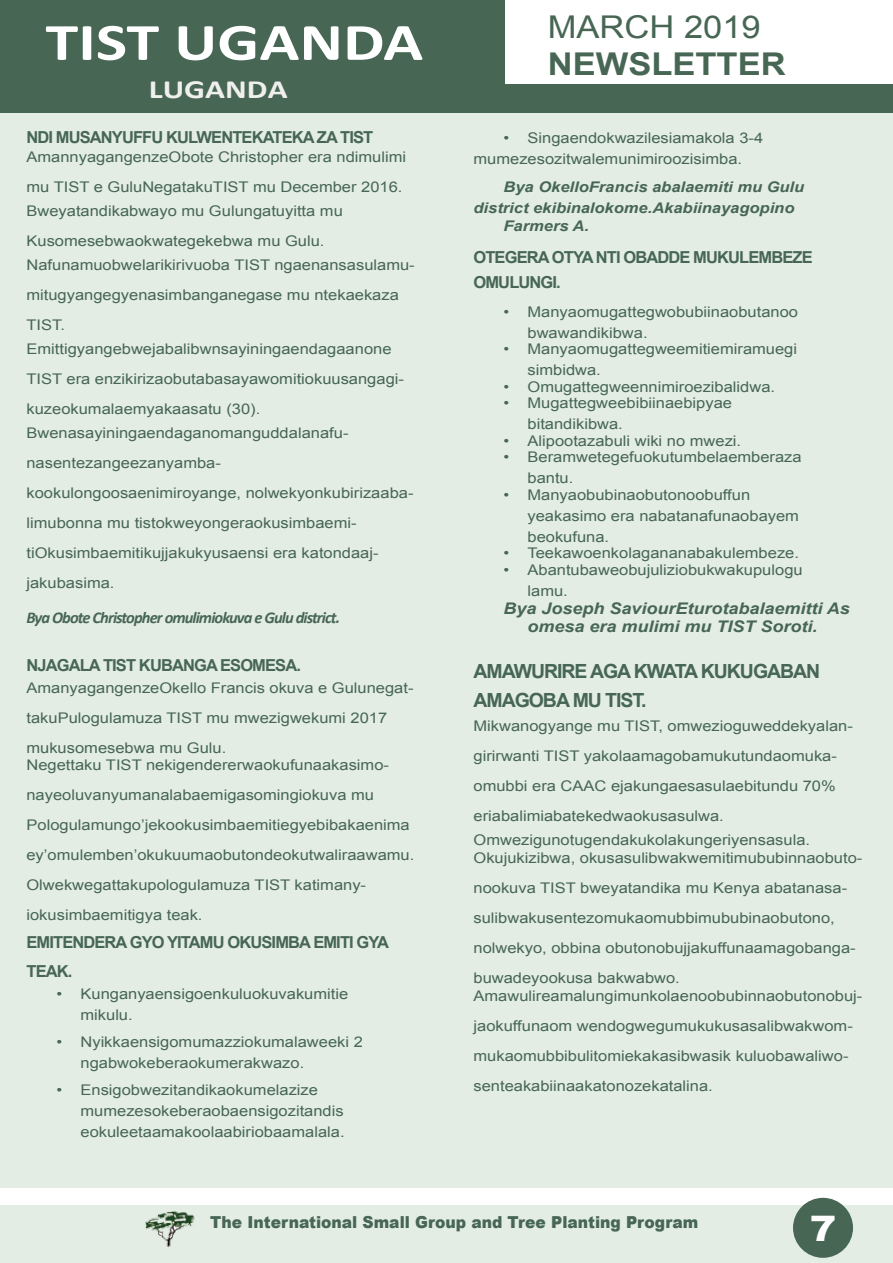
<style>
.page{position:relative;width:893px;height:1263px;background:#fff}
.page>*{position:absolute;margin:0;border:0;box-sizing:border-box;transform-origin:0 0}
.t1{font:700 52.95px "Calibri";color:#fff;scale:1.25 1}
.t2{font:900 35.25px "Arial";color:#fff;scale:1.13 1}
.t3{font:700 31.35px "Arial";color:#476654;scale:1.1 1}
.t4{font:31.35px "Arial";color:#476654;scale:1.1 1}
.t5{font:700 26.4px "Calibri";color:#efefee;scale:1.25 1}
.t6{font:700 19.5px/28.5px "Arial";letter-spacing:-.055em;color:#476654}
.t7{font:700 16.5px/28.5px "Arial";letter-spacing:-.055em;color:#476654}
.t8{font:900 16.5px "Arial";color:#476654;scale:.94 1}
.t9{font:italic 700 16.5px "Calibri";letter-spacing:-.055em;color:#476654}
.t10{font:italic 700 16.05px/18px "Arial";color:#476654;text-align:center;scale:1.12 1}
.t11{font:14.7px/30px "Arial";color:#476654;scale:1.12 1}
.t12{font:italic 700 14.7px/21px "Arial";color:#476654;scale:1.12 1}
</style>
<div class="page">
<div style="left:0;top:112px;width:893px;height:1076px;background:#e3ede4"></div>
<div style="left:0;top:0;width:504px;height:112px;background:#476654"></div>
<div style="left:0;top:1205px;width:893px;height:58px;background:#e3ede4"></div>
<div style="left:793px;top:1198px;width:60px;height:60px;background:#476654;border-radius:50%"></div>
<img style="left:145px;top:1212px;width:50px;height:36px">
<div style="left:0;top:84px;width:893px;height:28px;background:#476654"></div>
<h1 class="t1" style="left:45px;top:8px;width:304px">TIST UGANDA</h1>
<h3 class="t5" style="left:149px;top:72px;width:113px">LUGANDA</h3>
<p class="t7" style="left:26px;top:123px;width:348px">NDI MUSANYUFFU KULWENTEKATEKA ZA TIST</p>
<p class="t11" style="left:26px;top:142px;width:340px">AmannyagangenzeObote Christopher era ndimulimi mu TIST e GuluNegatakuTIST mu December 2016.</p>
<p class="t11" style="left:26px;top:196px;width:284px">Bweyatandikabwayo mu Gulungatuyitta mu<br>Kusomesebwaokwategekebwa mu Gulu.</p>
<p class="t11" style="left:26px;top:250px;width:348px">Nafunamuobwelarikirivuoba TIST ngaenansasulamu&shy;mitugyangegyenasimbanganegase mu ntekaekaza<br>TIST.</p>
<p class="t11" style="left:26px;top:334px;width:339px">Emittigyangebwejabalibwnsayiningaendagaanone<br>TIST era enzikirizaobutabasayawomitiokuusangagi&shy;kuzeokumalaemyakaasatu (30).</p>
<p class="t11" style="left:26px;top:418px;width:347px">Bwenasayiningaendaganomanguddalanafu&shy;nasentezangeezanyamba&shy;kookulongoosaenimiroyange, nolwekyonkubirizaaba&shy;limubonna mu tistokweyongeraokusimbaemi&shy;tiOkusimbaemitikujjakukyusaensi era katondaaj&shy;jakubasima.</p>
<p class="t9" style="left:26px;top:607px;width:315px">Bya Obote Christopher omulimiokuva e Gulu district.</p>
<p class="t7" style="left:26px;top:651px;width:276px">NJAGALA TIST KUBANGA ESOMESA.</p>
<p class="t11" style="left:26px;top:673px;width:347px">AmanyagangenzeOkello Francis okuva e Gulunegat&shy;takuPulogulamuza TIST mu mwezigwekumi 2017 mukusomesebwa mu Gulu.</p>
<p class="t11" style="left:26px;top:750px;width:348px">Negettaku TIST nekigendererwaokufunaakasimo&shy;nayeoluvanyumanalabaemigasomingiokuva mu Pologulamungo’jekookusimbaemitiegyebibakaenima ey’omulemben’okukuumaobutondeokutwaliraawamu.<br>Olwekwegattakupologulamuza TIST katimany&shy;iokusimbaemitigya teak.</p>
<p class="t7" style="left:26px;top:928px;width:364px">EMITENDERA GYO YITAMU OKUSIMBA EMITI GYA<br>TEAK.</p>
<p class="t11" style="left:80px;top:984px;width:241px;line-height:21px;text-indent:-24px">• Kunganyaensigoenkuluokuvakumitie mikulu.</p>
<p class="t11" style="left:80px;top:1032px;width:254px;line-height:21px;text-indent:-24px">• Nyikkaensigomumazziokumalaweeki 2 ngabwokeberaokumerakwazo.</p>
<p class="t11" style="left:80px;top:1080px;width:237px;line-height:21px;text-indent:-24px">• Ensigobwezitandikaokumelazize mumezesokeberaobaensigozitandis eokuleetaamakoolaabiriobaamalala.</p>
<h3 class="t4" style="left:548px;top:6px;width:195px">MARCH 2019</h3>
<h3 class="t3" style="left:548px;top:43px;width:218px">NEWSLETTER</h3>
<p class="t11" style="left:473px;top:127px;width:260px;line-height:21px;text-indent:30px">• Singaendokwazilesiamakola 3-4 mumezesozitwalemunimiroozisimba.</p>
<p class="t12" style="left:473px;top:177px;width:297px;text-indent:30px">Bya OkelloFrancis abalaemiti mu Gulu district ekibinalokome.Akabiinayagopino</p>
<p class="t12" style="left:503px;top:216px;width:78px">Farmers A.</p>
<p class="t7" style="left:473px;top:244px;width:341px;line-height:25.5px">OTEGERA OTYA NTI OBADDE MUKULEMBEZE<br>OMULUNGI.</p>
<p class="t11" style="left:527px;top:301px;width:243px;line-height:21px;text-indent:-24px">• Manyaomugattegwobubiinaobutanoo bwawandikibwa.</p>
<p class="t11" style="left:527px;top:339px;width:242px;line-height:21px;text-indent:-24px">• Manyaomugattegweemitiemiramuegi simbidwa.</p>
<p class="t11" style="left:503px;top:372px;width:244px">• Omugattegweennimiroezibalidwa.</p>
<p class="t11" style="left:527px;top:393px;width:184px;line-height:21px;text-indent:-24px">• Mugattegweebibiinaebipyae bitandikibwa.</p>
<p class="t11" style="left:503px;top:426px;width:214px">• Alipootazabuli wiki no mwezi.</p>
<p class="t11" style="left:527px;top:447px;width:246px;line-height:21px;text-indent:-24px">• Beramwetegefuokutumbelaemberaza bantu.</p>
<p class="t11" style="left:527px;top:484px;width:244px;line-height:21px;text-indent:-24px">• Manyaobubinaobutonoobuffun yeakasimo era nabatanafunaobayem beokufuna.</p>
<p class="t11" style="left:503px;top:538px;width:265px">• Teekawoenkolagananabakulembeze.</p>
<p class="t11" style="left:527px;top:559px;width:247px;line-height:21px;text-indent:-24px">• Abantubaweobujuliziobukwakupulogu lamu.</p>
<p class="t10" style="left:503px;top:599px;width:311px">Bya Joseph SaviourEturotabalaemitti As omesa era mulimi mu TIST Soroti.</p>
<h3 class="t6" style="left:473px;top:658px;width:348px">AMAWURIRE AGA KWATA KUKUGABAN<br>AMAGOBA MU TIST.</h3>
<p class="t11" style="left:473px;top:711px;width:340px">Mikwanogyange mu TIST, omwezioguweddekyalan&shy;girirwanti TIST yakolaamagobamukutundaomuka&shy;omubbi era CAAC ejakungaesasulaebitundu 70% eriabalimiabatekedwaokusasulwa.</p>
<p class="t11" style="left:473px;top:831px;width:349px;line-height:18px">Omwezigunotugendakukolakungeriyensasula.<br>Okujukizibwa, okusasulibwakwemitimububinnaobuto-</p>
<p class="t11" style="left:473px;top:873px;width:343px">nookuva TIST bweyatandika mu Kenya abatanasa&shy;sulibwakusentezomukaomubbimububinaobutono, nolwekyo, obbina obutonobujjakuffunaamagobanga&shy;buwadeyookusa bakwabwo.</p>
<p class="t11" style="left:473px;top:981px;width:349px">Amawulireamalungimunkolaenoobubinnaobutonobuj&shy;jaokuffunaom wendogwegumukukusasalibwakwom&shy;mukaomubbibulitomiekakasibwasik kuluobawaliwo&shy;senteakabiinaakatonozekatalina.</p>
<p class="t8" style="left:210px;top:1210px;width:521px">The International Small Group and Tree Planting Program</p>
<h2 class="t2" style="left:810px;top:1203px;width:25px">7</h2>
</div>
